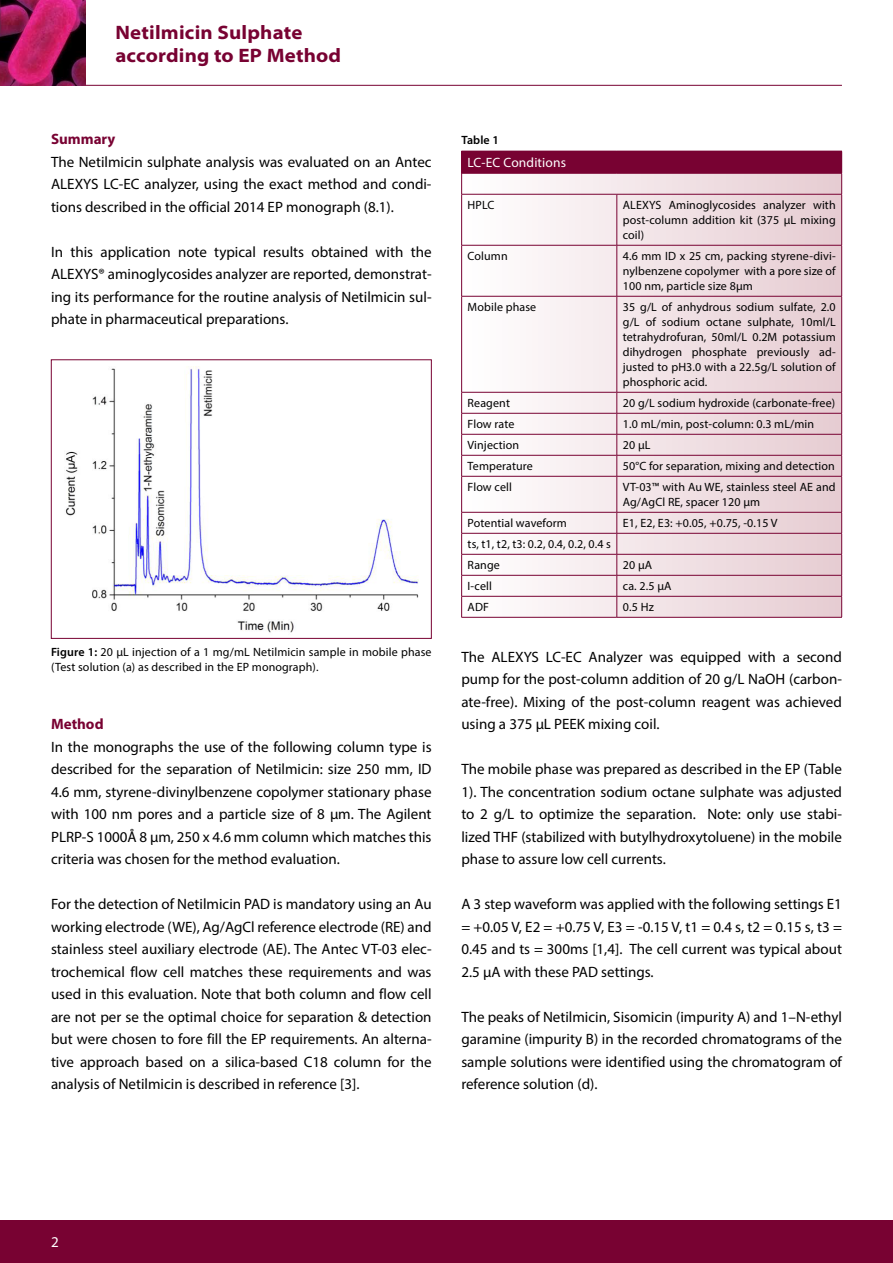
<style>
.page{position:relative;width:893px;height:1263px;background:#fff}
.page>*{position:absolute;margin:0;border:0;box-sizing:border-box;transform-origin:0 0}
.t1{font:700 semi-expanded 19.5px/22.5px "Myriad Pro";letter-spacing:.01em;color:#780232}
.t2{font:15px/22.5px "Myriad Pro";color:#000;text-align:justify}
.t3{font:700 15px "Myriad Pro";color:#780232}
.t4{font:15px "Myriad Pro";color:#fff}
.t5{font:13.5px "Myriad Pro";letter-spacing:.01em;color:#fff}
.t6{font:12px/15px "Myriad Pro";letter-spacing:.01em;color:#000;text-align:justify}
.t7{font:600 12px "Myriad Pro";letter-spacing:.01em;color:#000}
.s1{font-weight:600}
</style>
<div class="page">
<hr style="left:0;top:85px;width:842px;height:1px;background:#780232">
<div style="left:0;top:1220px;width:893px;height:43px;background:#780232"></div>
<img style="left:0;top:0;width:86px;height:85px">
<div style="left:462px;top:151px;width:380px;height:22px;background:#780232"></div>
<svg style="left:462px;top:174px;width:379px;height:443px"></svg>
<hr style="left:461px;top:194px;width:156px;height:1px;background:#780232">
<hr style="left:461px;top:194px;width:1px;height:51px;background:#780232">
<hr style="left:617px;top:194px;width:225px;height:1px;background:#780232">
<hr style="left:617px;top:194px;width:1px;height:51px;background:#780232">
<hr style="left:841px;top:194px;width:1px;height:51px;background:#780232">
<hr style="left:461px;top:245px;width:156px;height:1px;background:#780232">
<hr style="left:461px;top:245px;width:1px;height:51px;background:#780232">
<hr style="left:617px;top:245px;width:225px;height:1px;background:#780232">
<hr style="left:617px;top:245px;width:1px;height:51px;background:#780232">
<hr style="left:841px;top:245px;width:1px;height:51px;background:#780232">
<hr style="left:461px;top:296px;width:156px;height:1px;background:#780232">
<hr style="left:461px;top:296px;width:1px;height:96px;background:#780232">
<hr style="left:617px;top:296px;width:225px;height:1px;background:#780232">
<hr style="left:617px;top:296px;width:1px;height:96px;background:#780232">
<hr style="left:841px;top:296px;width:1px;height:96px;background:#780232">
<hr style="left:461px;top:392px;width:156px;height:1px;background:#780232">
<hr style="left:617px;top:392px;width:225px;height:1px;background:#780232">
<hr style="left:461px;top:413px;width:156px;height:1px;background:#780232">
<svg style="left:461px;top:392px;width:1px;height:84px"></svg>
<hr style="left:461px;top:476px;width:1px;height:36px;background:#780232">
<svg style="left:461px;top:513px;width:1px;height:104px"></svg>
<hr style="left:617px;top:413px;width:225px;height:1px;background:#780232">
<svg style="left:617px;top:392px;width:1px;height:84px"></svg>
<svg style="left:841px;top:392px;width:1px;height:84px"></svg>
<hr style="left:617px;top:476px;width:1px;height:36px;background:#780232">
<hr style="left:841px;top:476px;width:1px;height:36px;background:#780232">
<svg style="left:617px;top:513px;width:1px;height:104px"></svg>
<svg style="left:841px;top:513px;width:1px;height:104px"></svg>
<hr style="left:461px;top:434px;width:156px;height:1px;background:#780232">
<hr style="left:461px;top:455px;width:156px;height:1px;background:#780232">
<hr style="left:461px;top:476px;width:156px;height:1px;background:#780232">
<hr style="left:461px;top:512px;width:156px;height:1px;background:#780232">
<hr style="left:461px;top:533px;width:156px;height:1px;background:#780232">
<hr style="left:461px;top:554px;width:156px;height:1px;background:#780232">
<hr style="left:461px;top:575px;width:156px;height:1px;background:#780232">
<hr style="left:461px;top:596px;width:156px;height:1px;background:#780232">
<hr style="left:461px;top:617px;width:156px;height:1px;background:#780232">
<hr style="left:617px;top:434px;width:225px;height:1px;background:#780232">
<hr style="left:617px;top:455px;width:225px;height:1px;background:#780232">
<hr style="left:617px;top:476px;width:225px;height:1px;background:#780232">
<hr style="left:617px;top:512px;width:225px;height:1px;background:#780232">
<hr style="left:617px;top:533px;width:225px;height:1px;background:#780232">
<hr style="left:617px;top:554px;width:225px;height:1px;background:#780232">
<hr style="left:617px;top:575px;width:225px;height:1px;background:#780232">
<hr style="left:617px;top:596px;width:225px;height:1px;background:#780232">
<hr style="left:617px;top:617px;width:225px;height:1px;background:#780232">
<svg style="left:461px;top:151px;width:1px;height:43px"></svg>
<hr style="left:461px;top:173px;width:156px;height:1px;background:#780232">
<hr style="left:617px;top:173px;width:225px;height:1px;background:#780232">
<svg style="left:841px;top:173px;width:1px;height:21px"></svg>
<img style="left:65px;top:367px;width:353px;height:266px">
<div style="left:51px;top:359px;width:381px;height:280px;border:1px solid #780232"></div>
<h1 class="t1" style="left:115px;top:21px;width:227px">Netilmicin Sulphate according to EP Method</h1>
<p class="t3" style="left:51px;top:129px;width:66px">Summary</p>
<p class="t2" style="left:51px;top:150px;width:382px">The Netilmicin sulphate analysis was evaluated on an Antec ALEXYS LC-EC analyzer, using the exact method and condi&shy;tions described in the official 2014 EP monograph (8.1).</p>
<p class="t2" style="left:51px;top:240px;width:382px">In this application note typical results obtained with the ALEXYS® aminoglycosides analyzer are reported, demonstrat&shy;ing its performance for the routine analysis of Netilmicin sul&shy;phate in pharmaceutical preparations.</p>
<p class="t7" style="left:461px;top:132px;width:39px">Table 1</p>
<p class="t5" style="left:468px;top:154px;width:100px">LC-EC Conditions</p>
<p class="t6" style="left:468px;top:198px;width:28px">HPLC</p>
<p class="t6" style="left:623px;top:198px;width:214px">ALEXYS Aminoglycosides analyzer with post-column addition kit (375 µL mixing coil)</p>
<p class="t6" style="left:468px;top:249px;width:42px">Column</p>
<p class="t6" style="left:623px;top:249px;width:214px">4.6 mm ID x 25 cm, packing styrene-divi&shy;nylbenzene copolymer with a pore size of 100 nm, particle size 8µm</p>
<p class="t6" style="left:468px;top:300px;width:70px">Mobile phase</p>
<p class="t6" style="left:623px;top:300px;width:214px">35 g/L of anhydrous sodium sulfate, 2.0 g/L of sodium octane sulphate, 10ml/L tetrahydrofuran, 50ml/L 0.2M potassium dihydrogen phosphate previously ad&shy;justed to pH3.0 with a 22.5g/L solution of phosphoric acid.</p>
<p class="t6" style="left:468px;top:396px;width:44px">Reagent</p>
<p class="t6" style="left:623px;top:396px;width:214px">20 g/L sodium hydroxide (carbonate-free)</p>
<p class="t6" style="left:468px;top:417px;width:48px">Flow rate</p>
<p class="t6" style="left:623px;top:417px;width:193px">1.0 mL/min, post-column: 0.3 mL/min</p>
<p class="t6" style="left:468px;top:438px;width:53px">Vinjection</p>
<p class="t6" style="left:623px;top:438px;width:29px">20 µL</p>
<p class="t6" style="left:468px;top:459px;width:67px">Temperature</p>
<p class="t6" style="left:623px;top:459px;width:213px">50°C for separation, mixing and detection</p>
<p class="t6" style="left:468px;top:480px;width:46px">Flow cell</p>
<p class="t6" style="left:623px;top:480px;width:214px">VT-03™ with Au WE, stainless steel AE and<br>Ag/AgCl RE, spacer 120 µm</p>
<p class="t6" style="left:468px;top:516px;width:101px">Potential waveform</p>
<p class="t6" style="left:623px;top:516px;width:156px">E1, E2, E3: +0.05, +0.75, -0.15 V</p>
<p class="t6" style="left:468px;top:534px;width:145px;line-height:21px">ts, t1, t2, t3: 0.2, 0.4, 0.2, 0.4 s<br>Range</p>
<p class="t6" style="left:623px;top:558px;width:31px">20 µA</p>
<p class="t6" style="left:468px;top:579px;width:26px">I-cell</p>
<p class="t6" style="left:623px;top:579px;width:50px">ca. 2.5 µA</p>
<p class="t6" style="left:468px;top:600px;width:23px">ADF</p>
<p class="t6" style="left:623px;top:600px;width:33px">0.5 Hz</p>
<p class="t6" style="left:51px;top:644px;width:382px"><span class="s1">Figure 1:</span> 20 μL injection of a 1 mg/mL Netilmicin sample in mobile phase (Test solution (a) as described in the EP monograph).</p>
<p class="t2" style="left:461px;top:645px;width:382px">The ALEXYS LC-EC Analyzer was equipped with a second pump for the post-column addition of 20 g/L NaOH (carbon&shy;ate-free). Mixing of the post-column reagent was achieved using a 375 µL PEEK mixing coil.</p>
<p class="t2" style="left:461px;top:757px;width:382px">The mobile phase was prepared as described in the EP (Table 1). The concentration sodium octane sulphate was adjusted to 2 g/L to optimize the separation. Note: only use stabi&shy;lized THF (stabilized with butylhydroxytoluene) in the mobile phase to assure low cell currents.</p>
<p class="t2" style="left:461px;top:892px;width:382px">A 3 step waveform was applied with the following settings E1 = +0.05 V, E2 = +0.75 V, E3 = -0.15 V, t1 = 0.4 s, t2 = 0.15 s, t3 = 0.45 and ts = 300ms [1,4]. The cell current was typical about 2.5 µA with these PAD settings.</p>
<p class="t2" style="left:461px;top:1005px;width:382px">The peaks of Netilmicin, Sisomicin (impurity A) and 1–N-ethyl garamine (impurity B) in the recorded chromatograms of the sample solutions were identified using the chromatogram of reference solution (d).</p>
<p class="t3" style="left:51px;top:714px;width:54px">Method</p>
<p class="t2" style="left:51px;top:735px;width:382px">In the monographs the use of the following column type is described for the separation of Netilmicin: size 250 mm, ID 4.6 mm, styrene-divinylbenzene copolymer stationary phase with 100 nm pores and a particle size of 8 μm. The Agilent PLRP-S 1000Å 8 μm, 250 x 4.6 mm column which matches this criteria was chosen for the method evaluation.</p>
<p class="t2" style="left:51px;top:892px;width:382px">For the detection of Netilmicin PAD is mandatory using an Au working electrode (WE), Ag/AgCl reference electrode (RE) and stainless steel auxiliary electrode (AE). The Antec VT-03 elec&shy;trochemical flow cell matches these requirements and was used in this evaluation. Note that both column and flow cell are not per se the optimal choice for separation &amp; detection but were chosen to fore fill the EP requirements. An alterna&shy;tive approach based on a silica-based C18 column for the analysis of Netilmicin is described in reference [3].</p>
<p class="t4" style="left:51px;top:1232px;width:9px">2</p>
</div>
